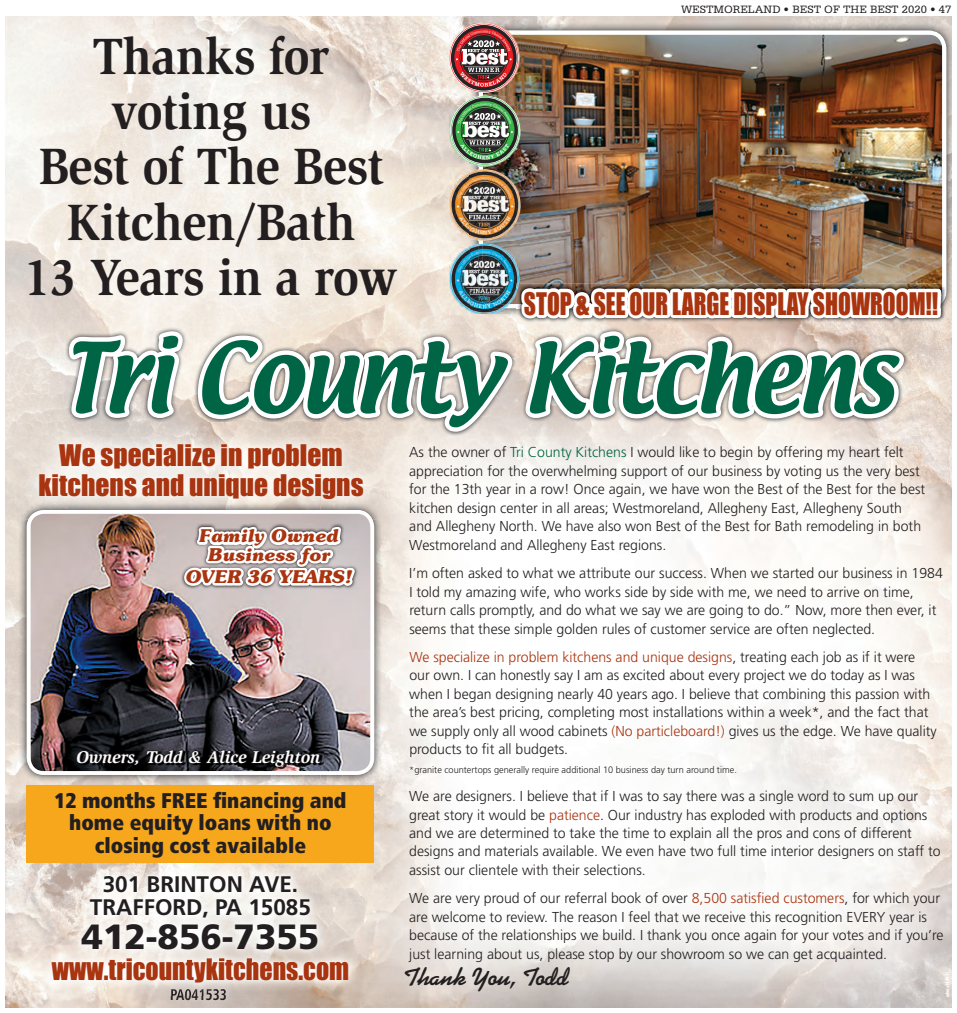
<style>
.page{position:relative;width:957px;height:1013px;background:#fff}
.page>*{position:absolute;margin:0;border:0;box-sizing:border-box;transform-origin:0 0}
.t1{font:85.5px "Textile";letter-spacing:-.03em;color:#006545}
.t2{font:700 52.5px/55.2px "Slimbach";letter-spacing:-.01em;color:#231f20;text-align:center;scale:.92 1}
.t3{font:35px "Frutiger LT Std Black OV CJFIUF";color:#231f20}
.t4{font:900 30px "Serifa Std";color:#231f20;scale:.9 1}
.t5{font:28.75px "Impact";color:#a93410;scale:.82 1}
.t6{font:27.5px/30px "Impact";color:#a93410;text-align:center}
.t7{font:27.5px "Impact";color:#a93410;scale:.94 1}
.t8{font:700 25px "Kaufmann";color:#231f20}
.t9{font:22.5px/23.2px "Frutiger LT Std Bold OV CJFIUE";color:#231f20;text-align:center}
.t10{font:21.25px/22.5px "Frutiger LT Std Extra Black Cn OV CJFIUG";color:#231f20;text-align:center}
.t11{font:italic 700 17.5px/18.5px "Souvenir";color:#a93410;text-align:center}
.t12{font:italic 700 17.5px "Slimbach";color:#fff}
.t13{font:15px "Frutiger LT Std Bold Cn OV CJFIUD";color:#231f20;scale:.9 1}
.t14{font:14.38px/18.5px "Frutiger LT Std Light OV CJFIUB";color:#231f20}
.t15{font:11.25px "Serifa Std";color:#231f20}
.t16{font:9.38px "Frutiger LT Std Light OV CJFIUB";color:#231f20}
.t17{font:700 condensed 5px "Futura";color:#fff}
.s1{color:#006545}
.s2{color:#a93410}
</style>
<div class="page">
<img style="left:6px;top:17px;width:945px;height:990px">
<img style="left:320px;top:358px;width:631px;height:649px">
<img style="left:18px;top:423px;width:302px;height:360px">
<img style="left:320px;top:448px;width:63px;height:335px">
<img style="left:39px;top:945px;width:322px;height:50px">
<svg style="left:171px;top:989px;width:55px;height:6px"></svg>
<img style="left:69px;top:863px;width:261px;height:98px">
<svg style="left:126px;top:958px;width:6px;height:3px"></svg>
<svg style="left:207px;top:958px;width:5px;height:3px"></svg>
<svg style="left:219px;top:958px;width:12px;height:3px"></svg>
<svg style="left:247px;top:958px;width:5px;height:3px"></svg>
<div style="left:27px;top:785px;width:347px;height:77px;background:#f7a71c"></div>
<img style="left:470px;top:21px;width:481px;height:296px">
<img style="left:483px;top:35px;width:458px;height:146px">
<div style="left:478px;top:30px;width:468px;height:278px;border:4px solid #fff;border-radius:16px"></div>
<img style="left:450px;top:170px;width:70px;height:11px">
<img style="left:450px;top:96px;width:70px;height:70px">
<svg style="left:64px;top:327px;width:123px;height:113px"></svg>
<img style="left:193px;top:181px;width:751px;height:267px">
<img style="left:19px;top:501px;width:363px;height:18px">
<img style="left:30px;top:513px;width:340px;height:258px">
<div style="left:27px;top:510px;width:347px;height:265px;border:4px solid #fff;border-radius:16px"></div>
<svg style="left:180px;top:462px;width:178px;height:177px"></svg>
<svg style="left:76px;top:733px;width:246px;height:51px"></svg>
<img style="left:387px;top:1001px;width:175px;height:6px">
<img style="left:449px;top:24px;width:70px;height:141px">
<p class="t15" style="left:681px;top:3px;width:272px">WESTMORELAND • BEST OF THE BEST 2020 • 47</p>
<h2 class="t2" style="left:25px;top:28px;width:407px">Thanks for voting us<br>Best of The Best<br>Kitchen/Bath<br>13 Years in a row</h2>
<h3 class="t5" style="left:524px;top:281px;width:506px">STOP &amp; SEE OUR LARGE DISPLAY SHOWROOM!!</h3>
<h1 class="t1" style="left:62px;top:318px;width:833px">Tri County Kitchens</h1>
<h3 class="t6" style="left:38px;top:439px;width:326px">We specialize in problem kitchens and unique designs</h3>
<p class="t14" style="left:409px;top:443px;width:517px">As the owner of <span class="s1">Tri County Kitchens</span> I would like to begin by offering my heart felt appreciation for the overwhelming support of our business by voting us the very best for the 13th year in a row! Once again, we have won the Best of the Best for the best kitchen design center in all areas; Westmoreland, Allegheny East, Allegheny South and Allegheny North. We have also won Best of the Best for Bath remodeling in both Westmoreland and Allegheny East regions.</p>
<p class="t14" style="left:409px;top:564px;width:535px">I’m often asked to what we attribute our success. When we started our business in 1984<br>I told my amazing wife, who works side by side with me, we need to arrive on time, return calls promptly, and do what we say we are going to do.” Now, more then ever, it seems that these simple golden rules of customer service are often neglected.</p>
<p class="t14" style="left:409px;top:648px;width:529px"><span class="s2">We specialize in problem kitchens and unique designs</span>, treating each job as if it were our own. I can honestly say I am as excited about every project we do today as I was when I began designing nearly 40 years ago. I believe that combining this passion with the area’s best pricing, completing most installations within a week*, and the fact that we supply only all wood cabinets <span class="s2">(No particleboard!)</span> gives us the edge. We have quality products to fit all budgets.</p>
<p class="t16" style="left:409px;top:764px;width:329px">*granite countertops generally require additional 10 business day turn around time.</p>
<p class="t14" style="left:409px;top:787px;width:532px">We are designers. I believe that if I was to say there was a single word to sum up our great story it would be <span class="s2">patience</span>. Our industry has exploded with products and options and we are determined to take the time to explain all the pros and cons of different designs and materials available. We even have two full time interior designers on staff to assist our clientele with their selections.</p>
<p class="t14" style="left:409px;top:889px;width:536px">We are very proud of our referral book of over <span class="s2">8,500 satisfied customers</span>, for which your are welcome to review. The reason I feel that we receive this recognition EVERY year is because of the relationships we build. I thank you once again for your votes and if you’re just learning about us, please stop by our showroom so we can get acquainted.</p>
<h3 class="t4" style="left:225px;top:494px;width:565px">Tri County Kitchens Inc full $1,650.00</h3>
<p class="t11" style="left:199px;top:526px;width:141px">Family Owned<br>Business for</p>
<p class="t11" style="left:186px;top:567px;width:168px">OVER 36 YEARS!</p>
<p class="t12" style="left:77px;top:746px;width:245px">Owners, Todd &amp; Alice Leighton</p>
<h3 class="t10" style="left:54px;top:789px;width:293px">12 months FREE financing and home equity loans with no closing cost available</h3>
<h3 class="t9" style="left:90px;top:872px;width:222px">301 BRINTON AVE.<br>TRAFFORD, PA 15085</h3>
<h3 class="t3" style="left:82px;top:915px;width:239px">412-856-7355</h3>
<h3 class="t7" style="left:52px;top:947px;width:318px">www. ricountykitchens.com</h3>
<h3 class="t8" style="left:403px;top:962px;width:167px">Thank You, Todd</h3>
<p class="t17" style="left:943px;top:997px;width:27px;rotate:-90deg">adno=144931</p>
<p class="t13" style="left:170px;top:985px;width:64px">PA041533</p>
</div>
